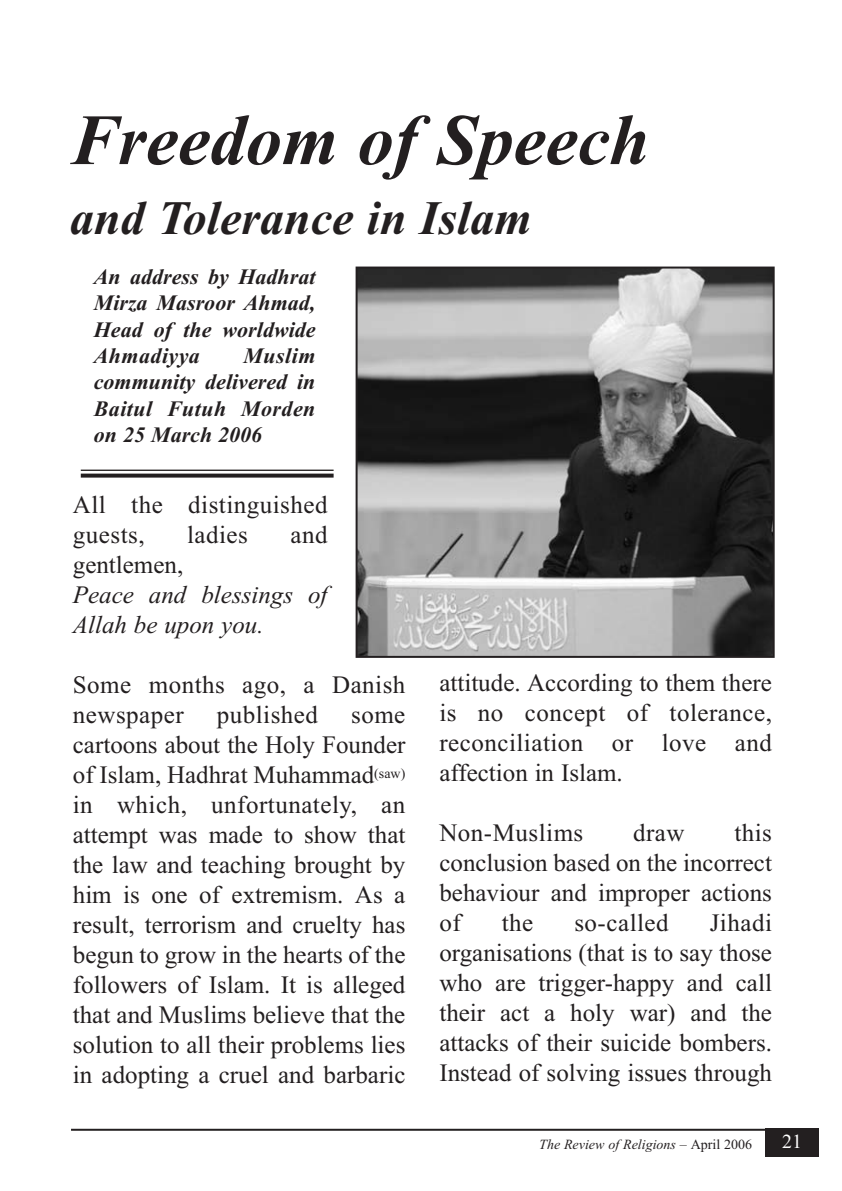
<style>
.page{position:relative;width:842px;height:1191px;background:#fff}
.page>*{position:absolute;margin:0;border:0;box-sizing:border-box;transform-origin:0 0}
.t1{font:italic 700 72px "Times New Roman";color:#231f20}
.t2{font:italic 700 48px "Times New Roman";color:#231f20}
.t3{font:25px/30px "Times New Roman";color:#231f20;text-align:justify}
.t4{font:25px/30px "Times New Roman";letter-spacing:.02em;color:#231f20}
.t5{font:italic 25px/30px "Times New Roman";color:#231f20}
.t6{font:italic 700 22px/26.4px "Times New Roman";color:#231f20;text-align:justify}
.t7{font:20px "Times New Roman";color:#fff}
.t8{font:italic 14px "Times New Roman";color:#231f20}
.s1{font-style:normal}
</style>
<div class="page">
<div style="left:765px;top:1128px;width:54px;height:29px;background:#231f20"></div>
<hr style="left:71px;top:1128px;width:694px;height:2px;background:#231f20">
<img style="left:359px;top:269px;width:413px;height:386px">
<div style="left:356px;top:266px;width:419px;height:392px;border:2px solid #231f20"></div>
<hr style="left:81px;top:469px;width:253px;height:2px;background:#231f20">
<svg style="left:81px;top:473px;width:253px;height:4px"></svg>
<h1 class="t1" style="left:70px;top:97px;width:581px">Freedom of Speech</h1>
<h2 class="t2" style="left:70px;top:189px;width:463px">and Tolerance in Islam</h2>
<p class="t6" style="left:94px;top:263px;width:223px">An address by Hadhrat Mirza Masroor Ahmad, Head of the worldwide Ahmadiyya</p>
<p class="t6" style="left:94px;top:342px;width:223px;text-indent:150px">Muslim community delivered in Baitul Futuh Morden on 25 March 2006</p>
<p class="t4" style="left:73px;top:489px;width:256px">All the distinguished guests,</p>
<p class="t3" style="left:187px;top:519px;width:62px">ladies</p>
<p class="t3" style="left:290px;top:519px;width:39px">and</p>
<p class="t3" style="left:73px;top:549px;width:112px">gentlemen,</p>
<p class="t5" style="left:73px;top:579px;width:256px">Peace and blessings of<br>Allah be upon you.</p>
<p class="t4" style="left:73px;top:669px;width:334px">Some months ago, a Danish newspaper</p>
<p class="t4" style="left:217px;top:699px;width:103px">published</p>
<p class="t3" style="left:73px;top:699px;width:334px;text-indent:278px">some cartoons about the Holy Founder of Islam, Hadhrat Muhammad<sup>(saw) </sup>in which, unfortunately, an attempt was made to show that the law and teaching brought by him is one of extremism. As a result, terrorism and cruelty has begun to grow in the hearts of the followers of Islam. It is alleged that and Muslims believe that the solution to all their problems lies in adopting a cruel and barbaric</p>
<p class="t3" style="left:439px;top:667px;width:334px">attitude. According to them there is no concept of tolerance, reconciliation or love and affection in Islam.</p>
<p class="t4" style="left:439px;top:817px;width:145px">Non-Muslims</p>
<p class="t3" style="left:633px;top:817px;width:53px">draw</p>
<p class="t3" style="left:439px;top:817px;width:334px;text-indent:295px">this conclusion based on the incorrect behaviour and improper actions of</p>
<p class="t3" style="left:439px;top:907px;width:334px;text-indent:270px">Jihadi organisations (that is to say those who are trigger-happy and call their act a holy war) and the attacks of their suicide bombers.<br>Instead of solving issues through</p>
<p class="t3" style="left:502px;top:907px;width:33px">the</p>
<p class="t4" style="left:574px;top:907px;width:96px">so-called</p>
<p class="t8" style="left:539px;top:1135px;width:214px">The Review of Religions <span class="s1">– April 2006</span></p>
<p class="t7" style="left:782px;top:1129px;width:21px">21</p>
</div>
